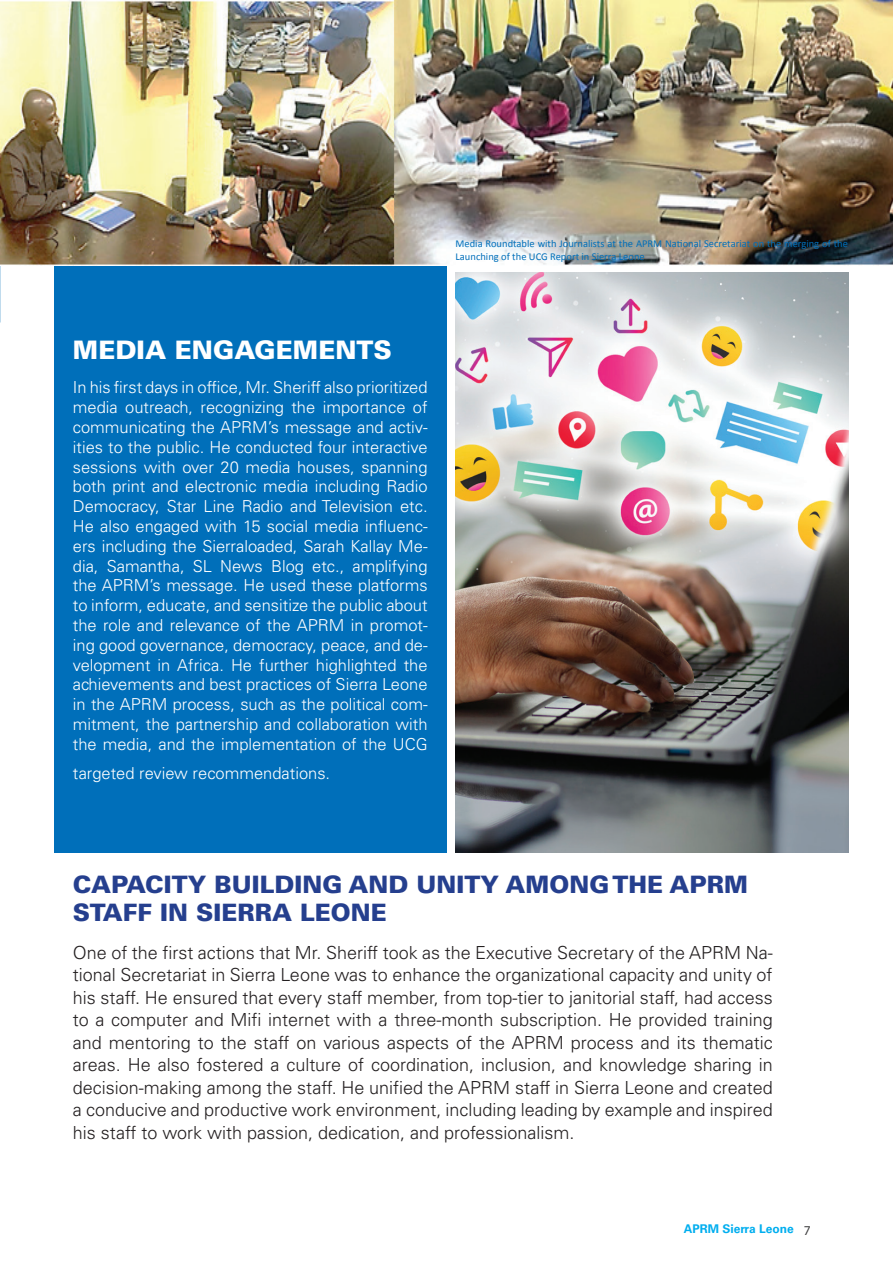
<style>
.page{position:relative;width:893px;height:1263px;background:#fff}
.page>*{position:absolute;margin:0;border:0;box-sizing:border-box;transform-origin:0 0}
.t1{font:900 25.5px "Univers";color:#fff}
.t2{font:900 24px/28.8px "Univers";color:#253f8e}
.t3{font:300 18px/22.5px "Univers";color:#231f20;text-align:justify}
.t4{font:300 16.5px/19.8px "Univers";color:#fff;text-align:justify}
.t5{font:700 12px "Univers";color:#00aeef}
.t6{font:10.5px/12.6px "Calibri";color:#006fba}
.s1{font-family:"Myriad Pro";font-weight:400;font-size:13.5px;color:#3e3e3f}
</style>
<div class="page">
<div style="left:54px;top:0;width:392px;height:852px;background:#006fba"></div>
<img style="left:456px;top:273px;width:392px;height:579px">
<img style="left:0;top:0;width:893px;height:266px">
<p class="t6" style="left:456px;top:237px;width:394px">Media Roundtable with Journalists at the APRM National Secretariat on the merging of the<br>Launching of the UCG Report in Sierra Leone</p>
<h1 class="t1" style="left:73px;top:333px;width:321px">MEDIA ENGAGEMENTS</h1>
<p class="t4" style="left:73px;top:378px;width:356px">In his first days in office, Mr. Sheriff also prioritized media outreach, recognizing the importance of communicating the APRM’s message and activ&shy;ities to the public. He conducted four interactive sessions with over 20 media houses, spanning both print and electronic media including Radio Democracy, Star Line Radio and Television etc.<br>He also engaged with 15 social media influenc&shy;ers including the Sierraloaded, Sarah Kallay Me&shy;dia, Samantha, SL News Blog etc., amplifying the APRM’s message. He used these platforms to inform, educate, and sensitize the public about the role and relevance of the APRM in promot&shy;ing good governance, democracy, peace, and de&shy;velopment in Africa. He further highlighted the achievements and best practices of Sierra Leone in the APRM process, such as the political com&shy;mitment, the partnership and collaboration with the media, and the implementation of the UCG</p>
<p class="t4" style="left:73px;top:763px;width:259px">targeted review recommendations.</p>
<h2 class="t2" style="left:73px;top:869px;width:677px">CAPACITY BUILDING AND UNITY AMONG THE APRM<br>STAFF IN SIERRA LEONE</h2>
<p class="t3" style="left:73px;top:941px;width:701px">One of the first actions that Mr. Sheriff took as the Executive Secretary of the APRM Na&shy;tional Secretariat in Sierra Leone was to enhance the organizational capacity and unity of his staff. He ensured that every staff member, from top-tier to janitorial staff, had access to a computer and Mifi internet with a three-month subscription. He provided training and mentoring to the staff on various aspects of the APRM process and its thematic areas. He also fostered a culture of coordination, inclusion, and knowledge sharing in decision-making among the staff. He unified the APRM staff in Sierra Leone and created a conducive and productive work environment, including leading by example and inspired his staff to work with passion, dedication, and professionalism.</p>
<p class="t5" style="left:684px;top:1221px;width:128px">APRM Sierra Leone <span class="s1">7</span></p>
</div>
